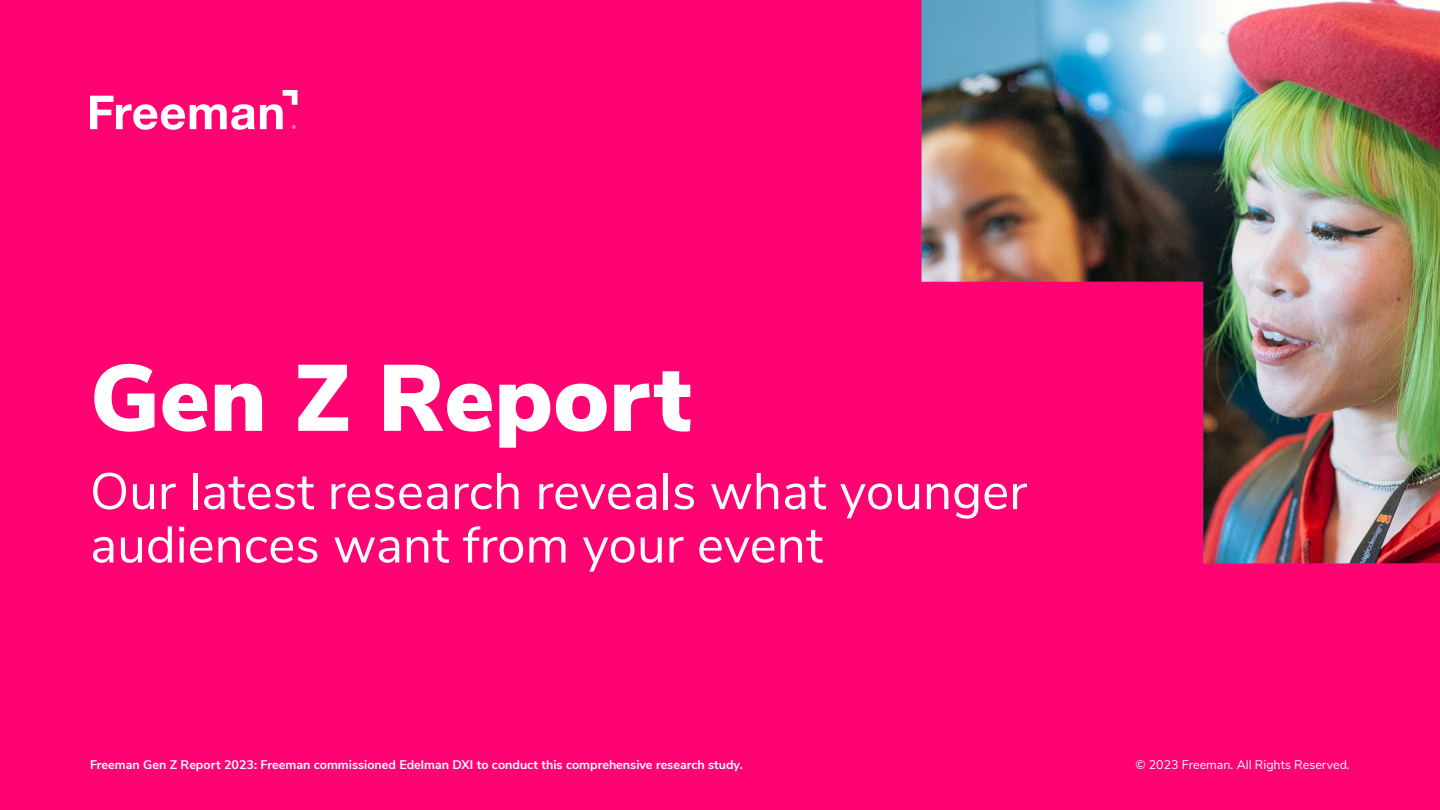
<style>
.page{position:relative;width:1440px;height:810px;background:#ff0373}
.page>*{position:absolute;margin:0;border:0;box-sizing:border-box;transform-origin:0 0}
.t1{font:900 93.75px "Nunito Sans";color:#fff}
.t2{font:51.25px/53.4px "Nunito Sans";color:#fff}
.t3{font:700 12.5px "Nunito Sans";color:#fff}
.t4{font:12.5px "Nunito Sans";color:#fff}
</style>
<div class="page">
<img style="left:922px;top:0;width:518px;height:563px">
<svg style="left:90px;top:90px;width:208px;height:40px"></svg>
<h1 class="t1" style="left:90px;top:329px;width:603px">Gen Z Report</h1>
<h2 class="t2" style="left:90px;top:461px;width:939px">Our latest research reveals what younger audiences want from your event</h2>
<p class="t3" style="left:90px;top:755px;width:654px">Freeman Gen Z Report 2023: Freeman commissioned Edelman DXI to conduct this comprehensive research study.</p>
<p class="t4" style="left:1135px;top:755px;width:216px">© 2023 Freeman. All Rights Reserved.</p>
</div>
